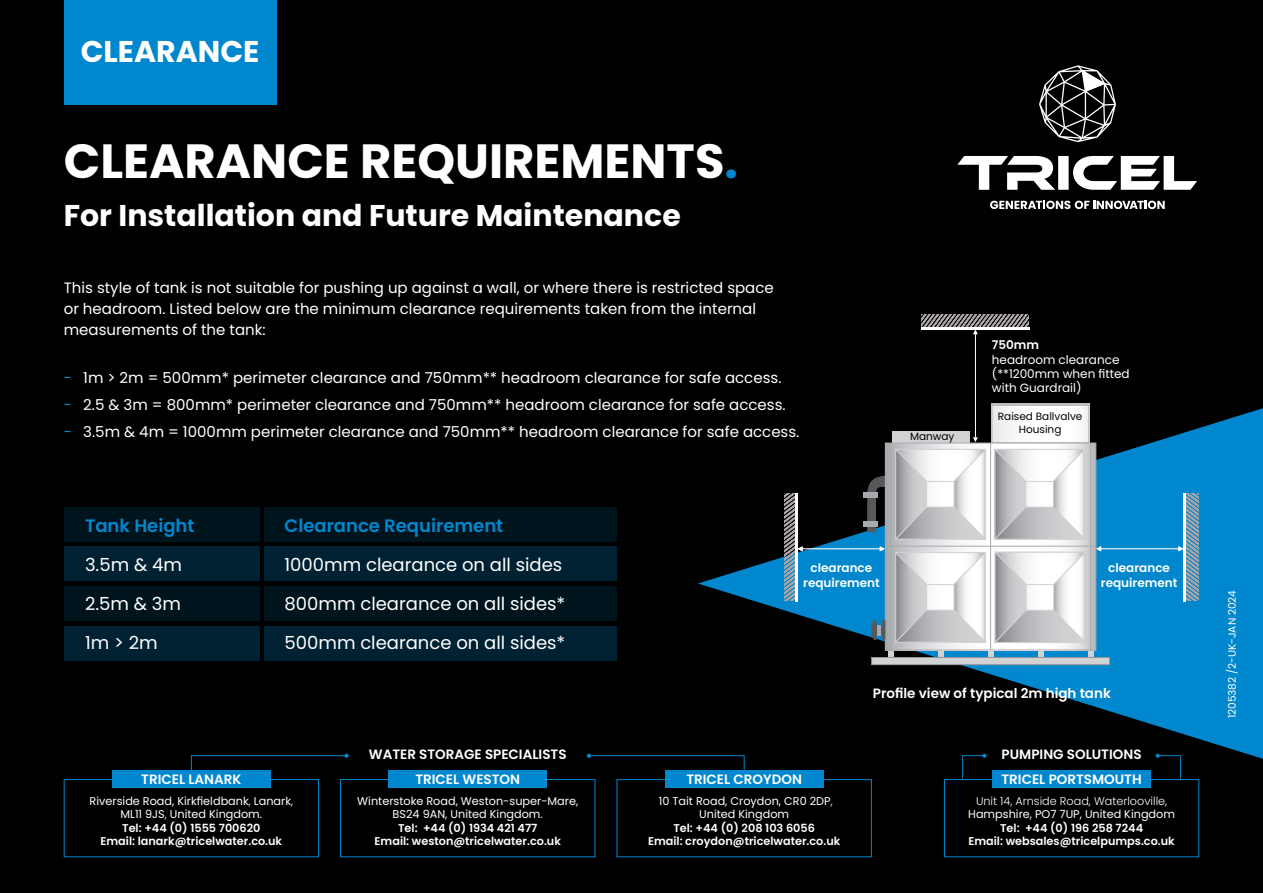
<style>
.page{position:relative;width:1263px;height:893px;background:#000}
.page>*{position:absolute;margin:0;border:0;box-sizing:border-box;transform-origin:0 0}
.t1{font:700 48px "Poppins";color:#fff}
.t2{font:700 30px "Poppins";color:#fff}
.t3{font:18px "Poppins";color:#fff}
.t4{font:600 18px "Poppins";color:#0087cd}
.t5{font:15px/21px "Poppins";color:#fff}
.t6{font:600 13.5px "Poppins";color:#fff}
.DW_-_Paragraph_Style{font:12px "Poppins";color:#fff}
.DW_-_Paragraph_Style-2{font:600 12px "Poppins";color:#fff}
.t7{font:600 11.25px "Poppins";color:#fff}
.t8{font:11.25px "Poppins";color:#fff}
.t9{font:300 11.25px "Poppins";color:#fff}
.DW_-_Paragraph_Style-3{font:10.5px "Poppins";color:#000}
.t10{font:10.5px "Poppins";color:#fff}
.s1{color:#0087cd}
.s2{font-weight:300}
</style>
<div class="page">
<svg style="left:63px;top:403px;width:1200px;height:455px"></svg>
<div style="left:64px;top:0;width:212px;height:105px;background:#0087cd"></div>
<svg style="left:1039px;top:65px;width:77px;height:77px"></svg>
<svg style="left:957px;top:156px;width:240px;height:34px"></svg>
<svg style="left:990px;top:201px;width:175px;height:8px"></svg>
<svg style="left:1038px;top:650px;width:5px;height:7px"></svg>
<svg style="left:1088px;top:650px;width:5px;height:7px"></svg>
<hr style="left:975px;top:334px;width:1px;height:104px;background:#fff">
<svg style="left:973px;top:437px;width:5px;height:5px"></svg>
<hr style="left:921px;top:327px;width:109px;height:2px;background:#fff">
<svg style="left:921px;top:315px;width:108px;height:19px"></svg>
<hr style="left:801px;top:548px;width:80px;height:1px;background:#fff">
<svg style="left:880px;top:546px;width:5px;height:5px"></svg>
<hr style="left:795px;top:493px;width:3px;height:109px;background:#fff">
<svg style="left:784px;top:494px;width:18px;height:107px"></svg>
<hr style="left:1100px;top:548px;width:79px;height:1px;background:#fff">
<svg style="left:1096px;top:546px;width:5px;height:5px"></svg>
<hr style="left:1183px;top:493px;width:3px;height:109px;background:#fff">
<svg style="left:1178px;top:494px;width:20px;height:107px"></svg>
<svg style="left:988px;top:650px;width:5px;height:7px"></svg>
<svg style="left:938px;top:650px;width:5px;height:7px"></svg>
<svg style="left:888px;top:650px;width:5px;height:7px"></svg>
<div style="left:871px;top:657px;width:238px;height:8px;background:#d1d2d4"></div>
<div style="left:871px;top:657px;width:239px;height:8px;border:1px solid #939598"></div>
<div style="left:893px;top:431px;width:77px;height:12px;background:#d1d2d4"></div>
<div style="left:881px;top:476px;width:14px;height:10px;background:#57585a"></div>
<svg style="left:867px;top:476px;width:15px;height:56px"></svg>
<div style="left:992px;top:404px;width:97px;height:39px;background:linear-gradient(to right,#f3f4f5,#fff)"></div>
<div style="left:992px;top:404px;width:97px;height:39px;border:1px solid #a8a9ad"></div>
<div style="left:863px;top:521px;width:15px;height:5px;background:#a8a9ad"></div>
<hr style="left:992px;top:403px;width:97px;height:3px;background:#bcbdc0">
<div style="left:863px;top:492px;width:15px;height:6px;background:#a8a9ad"></div>
<svg style="left:887px;top:445px;width:207px;height:203px;background:#dbdcdd"></svg>
<div style="left:885px;top:443px;width:211px;height:207px;border:1px solid #a8a9ad"></div>
<hr style="left:882px;top:620px;width:3px;height:20px;background:#57585a;border-radius:2px">
<hr style="left:873px;top:620px;width:3px;height:20px;background:#57585a;border-radius:2px">
<svg style="left:876px;top:625px;width:6px;height:11px"></svg>
<hr style="left:871px;top:622px;width:3px;height:16px;background:#57585a">
<svg style="left:895px;top:449px;width:91px;height:90px;background:#d7d7d9"></svg>
<svg style="left:994px;top:449px;width:91px;height:90px;background:#d7d7d9"></svg>
<svg style="left:895px;top:552px;width:91px;height:91px;background:#d7d7d9"></svg>
<svg style="left:995px;top:552px;width:91px;height:91px;background:#d7d7d9"></svg>
<hr style="left:890px;top:443px;width:1px;height:207px;background:#a8a9ad">
<hr style="left:1090px;top:443px;width:1px;height:207px;background:#a8a9ad">
<hr style="left:990px;top:443px;width:1px;height:207px;background:#a8a9ad">
<hr style="left:885px;top:546px;width:210px;height:1px;background:#a8a9ad">
<div style="left:64px;top:507px;width:195px;height:34px;background:#00141e"></div>
<div style="left:264px;top:507px;width:353px;height:34px;background:#00141e"></div>
<div style="left:64px;top:547px;width:195px;height:34px;background:#002132"></div>
<div style="left:264px;top:547px;width:353px;height:34px;background:#002132"></div>
<div style="left:64px;top:586px;width:195px;height:34px;background:#00141e"></div>
<div style="left:264px;top:586px;width:353px;height:34px;background:#00141e"></div>
<div style="left:64px;top:626px;width:195px;height:34px;background:#002132"></div>
<div style="left:264px;top:626px;width:353px;height:34px;background:#002132"></div>
<div style="left:64px;top:779px;width:255px;height:78px;border:1px solid #0087cd"></div>
<div style="left:112px;top:771px;width:158px;height:17px;background:#0087cd"></div>
<div style="left:340px;top:779px;width:255px;height:78px;border:1px solid #0087cd"></div>
<div style="left:389px;top:771px;width:158px;height:17px;background:#0087cd"></div>
<div style="left:617px;top:779px;width:255px;height:78px;border:1px solid #0087cd"></div>
<div style="left:665px;top:771px;width:158px;height:17px;background:#0087cd"></div>
<div style="left:944px;top:779px;width:255px;height:78px;border:1px solid #0087cd"></div>
<div style="left:992px;top:771px;width:159px;height:17px;background:#0087cd"></div>
<svg style="left:344px;top:754px;width:5px;height:4px"></svg>
<svg style="left:587px;top:754px;width:4px;height:4px"></svg>
<svg style="left:191px;top:756px;width:1px;height:15px"></svg>
<svg style="left:744px;top:755px;width:1px;height:16px"></svg>
<hr style="left:191px;top:755px;width:155px;height:1px;background:#0087cd">
<hr style="left:591px;top:755px;width:153px;height:1px;background:#0087cd">
<svg style="left:962px;top:754px;width:24px;height:25px"></svg>
<svg style="left:1155px;top:754px;width:26px;height:25px"></svg>
<p class="t2" style="left:81px;top:34px;width:180px">CLEARANCE</p>
<p class="t1" style="left:64px;top:134px;width:676px">CLEARANCE REQUIREMENTS<span class="s1">.</span></p>
<p class="t2" style="left:64px;top:199px;width:618px">For Installation and Future Maintenance</p>
<p class="t5" style="left:64px;top:278px;width:711px">This style of tank is not suitable for pushing up against a wall, or where there is restricted space or headroom. Listed below are the minimum clearance requirements taken from the internal measurements of the tank:</p>
<p class="t5" style="left:64px;top:368px;width:719px"><span class="s1">-</span> 1m &gt; 2m = 500mm* perimeter clearance and 750mm** headroom clearance for safe access.</p>
<p class="t5" style="left:64px;top:395px;width:723px"><span class="s1">-</span> 2.5 &amp; 3m = 800mm* perimeter clearance and 750mm** headroom clearance for safe access.</p>
<p class="t5" style="left:64px;top:422px;width:737px"><span class="s1">-</span> 3.5m &amp; 4m = 1000mm perimeter clearance and 750mm** headroom clearance for safe access.</p>
<p class="t4" style="left:85px;top:516px;width:111px">Tank Height</p>
<p class="t4" style="left:285px;top:516px;width:220px">Clearance Requirement</p>
<p class="t3" style="left:85px;top:555px;width:99px">3.5m &amp; 4m</p>
<p class="t3" style="left:285px;top:555px;width:279px">1000mm clearance on all sides</p>
<p class="t3" style="left:85px;top:594px;width:98px">2.5m &amp; 3m</p>
<p class="t3" style="left:285px;top:594px;width:282px">800mm clearance on all sides*</p>
<p class="t3" style="left:85px;top:633px;width:74px">1m &gt; 2m</p>
<p class="t3" style="left:285px;top:633px;width:282px">500mm clearance on all sides*</p>
<p class="DW_-_Paragraph_Style-2" style="left:811px;top:561px;width:63px">clearance</p>
<p class="DW_-_Paragraph_Style-2" style="left:803px;top:575px;width:78px">requirement</p>
<p class="DW_-_Paragraph_Style-3" style="left:910px;top:430px;width:46px">Manway</p>
<p class="DW_-_Paragraph_Style-2" style="left:992px;top:338px;width:49px">750mm</p>
<p class="DW_-_Paragraph_Style" style="left:992px;top:352px;width:129px">headroom clearance</p>
<p class="DW_-_Paragraph_Style" style="left:992px;top:367px;width:139px">(**1200mm when fitted</p>
<p class="DW_-_Paragraph_Style" style="left:992px;top:381px;width:91px">with Guardrail)</p>
<p class="DW_-_Paragraph_Style-3" style="left:998px;top:411px;width:86px">Raised Ballvalve</p>
<p class="DW_-_Paragraph_Style-3" style="left:1019px;top:423px;width:44px">Housing</p>
<p class="DW_-_Paragraph_Style-2" style="left:1108px;top:561px;width:63px">clearance</p>
<p class="DW_-_Paragraph_Style-2" style="left:1101px;top:575px;width:78px">requirement</p>
<p class="t6" style="left:873px;top:685px;width:240px">Profile view of typical 2m high tank</p>
<p class="t6" style="left:369px;top:747px;width:199px">WATER STORAGE SPECIALISTS</p>
<p class="t6" style="left:1002px;top:747px;width:141px">PUMPING SOLUTIONS</p>
<p class="t6" style="left:141px;top:772px;width:102px">TRICEL LANARK</p>
<p class="t6" style="left:415px;top:772px;width:106px">TRICEL WESTON</p>
<p class="t6" style="left:686px;top:772px;width:117px">TRICEL CROYDON</p>
<p class="t6" style="left:1001px;top:772px;width:142px">TRICEL PORTSMOUTH</p>
<p class="t8" style="left:90px;top:794px;width:205px">Riverside Road, Kirkfieldbank<span class="s2">,</span> Lanark<span class="s2">,</span></p>
<p class="t8" style="left:120px;top:808px;width:143px">ML11 9JS<span class="s2">,</span> United Kingdom.</p>
<p class="t7" style="left:122px;top:821px;width:140px">Tel: +44 (0) 1555 700620</p>
<p class="t7" style="left:100px;top:835px;width:183px">Email: lanark@tricelwater.co.uk</p>
<p class="t8" style="left:357px;top:794px;width:222px">Winterstoke Road, Weston-super-Mare,</p>
<p class="t8" style="left:393px;top:808px;width:152px">BS24 9AN, United Kingdom.</p>
<p class="t7" style="left:398px;top:821px;width:141px">Tel: +44 (0) 1934 421 477</p>
<p class="t7" style="left:375px;top:835px;width:188px">Email: weston@tricelwater.co.uk</p>
<p class="t8" style="left:659px;top:794px;width:175px">10 Tait Road, Croydon, CR0 2DP<span class="s2">,</span></p>
<p class="t8" style="left:699px;top:808px;width:91px">United Kingdom</p>
<p class="t7" style="left:673px;top:821px;width:143px">Tel: +44 (0) 208 103 6056</p>
<p class="t7" style="left:648px;top:835px;width:194px">Email: croydon@tricelwater.co.uk</p>
<p class="t9" style="left:976px;top:794px;width:193px">Unit 14, Arnside Road, Waterlooville,</p>
<p class="t8" style="left:968px;top:808px;width:208px">Hampshire, PO7 7UP, United Kingdom</p>
<p class="t7" style="left:1000px;top:821px;width:144px">Tel: +44 (0) 196 258 7244</p>
<p class="t7" style="left:968px;top:835px;width:208px">Email: websales@tricelpumps.co.uk</p>
<p class="t10" style="left:1226px;top:718px;width:130px;rotate:-90deg">1205382 /2-UK-JAN 2024</p>
</div>
